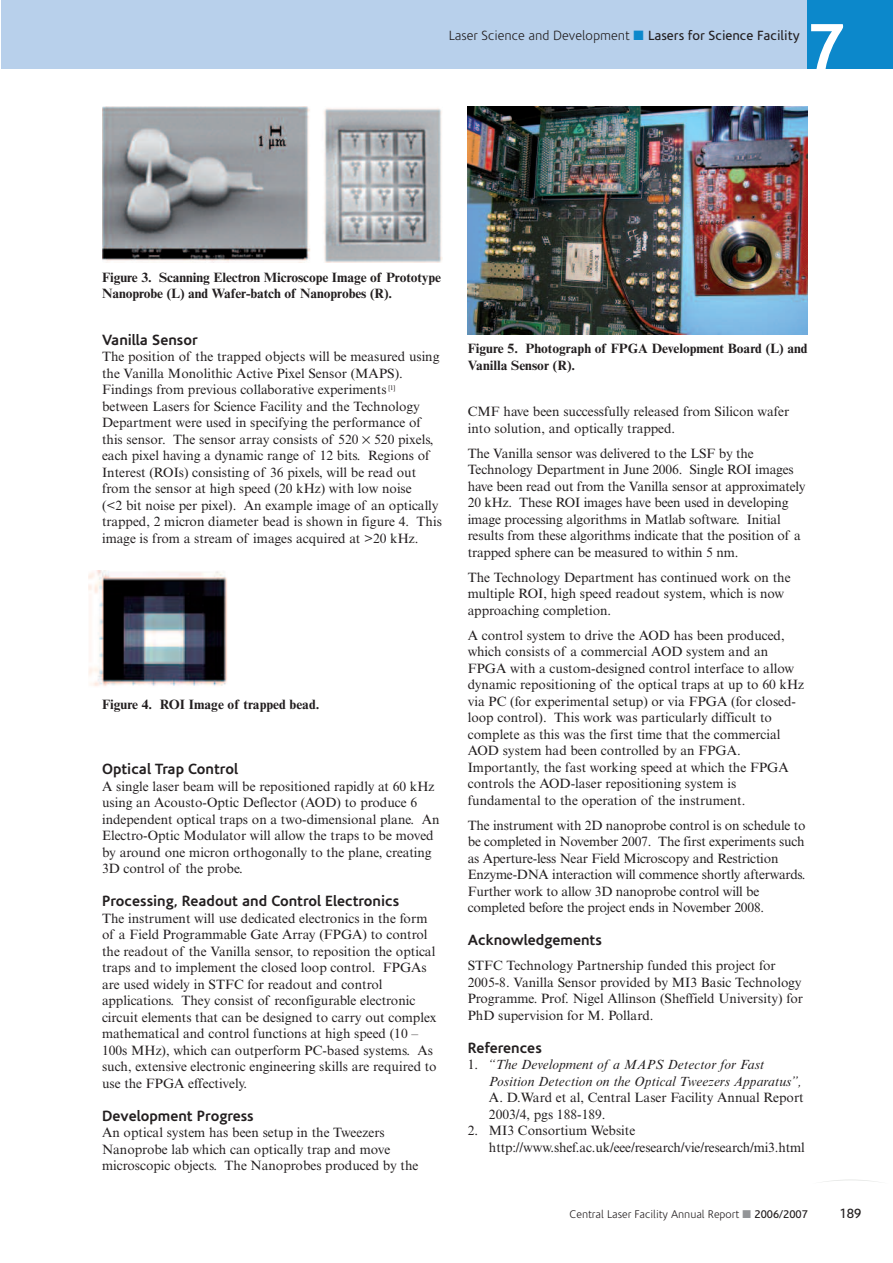
<style>
.page{position:relative;width:893px;height:1263px;background:#fff}
.page>*{position:absolute;margin:0;border:0;box-sizing:border-box;transform-origin:0 0}
.t1{font:700 66px "Corisande";color:#fff}
.t2{font:700 15px "Corisande";color:#231f20}
.t3{font:13.5px/16.5px "Times NRMT";color:#231f20}
.t4{font:700 13.5px/16.5px "Times NRMT";letter-spacing:-.005em;color:#231f20}
.t5{font:italic 13.5px/16.5px "Times NRMT";color:#231f20}
.t6{font:300 13.5px "Corisande";color:#231f20}
.t7{font:13.5px "Corisande";color:#231f20}
.t8{font:300 11.25px "Corisande";color:#231f20}
.s1{color:#0c88cb}
.s2{font-weight:400}
.s3{font-style:normal}
.s4{color:#939598}
</style>
<div class="page">
<div style="left:2px;top:0;width:806px;height:68px;background:#b8d0eb"></div>
<div style="left:808px;top:0;width:85px;height:68px;background:#0c88cb"></div>
<svg style="left:824px;top:1179px;width:53px;height:3px"></svg>
<img style="left:102px;top:106px;width:340px;height:156px">
<img style="left:89px;top:570px;width:138px;height:116px">
<img style="left:468px;top:106px;width:340px;height:229px">
<p class="t6" style="left:449px;top:30px;width:352px">Laser Science and Development <span class="s1">■</span> <span class="s2">Lasers for Science Facility</span></p>
<h1 class="t1" style="left:808px;top:21px;width:38px">7</h1>
<p class="t4" style="left:102px;top:270px;width:341px">Figure 3. Scanning Electron Microscope Image of Prototype<br>Nanoprobe (L) and Wafer-batch of Nanoprobes (R).</p>
<p class="t2" style="left:102px;top:334px;width:97px">Vanilla Sensor</p>
<p class="t3" style="left:102px;top:350px;width:341px">The position of the trapped objects will be measured using the Vanilla Monolithic Active Pixel Sensor (MAPS).<br>Findings from previous collaborative experiments <sup>[1] </sup>between Lasers for Science Facility and the Technology Department were used in specifying the performance of this sensor. The sensor array consists of 520 520 pixels, each pixel having a dynamic range of 12 bits. Regions of Interest (ROIs) consisting of 36 pixels, will be read out from the sensor at high speed (20 kHz) with low noise<br>(&lt;2 bit noise per pixel). An example image of an optically trapped, 2 micron diameter bead is shown in figure 4. This image is from a stream of images acquired at &gt;20 kHz.</p>
<p class="t4" style="left:102px;top:698px;width:219px">Figure 4. ROI Image of trapped bead.</p>
<p class="t2" style="left:102px;top:763px;width:137px">Optical Trap Control</p>
<p class="t3" style="left:102px;top:779px;width:339px">A single laser beam will be repositioned rapidly at 60 kHz using an Acousto-Optic Deflector (AOD) to produce 6 independent optical traps on a two-dimensional plane. An Electro-Optic Modulator will allow the traps to be moved by around one micron orthogonally to the plane, creating 3D control of the probe.</p>
<p class="t2" style="left:102px;top:895px;width:299px">Processing, Readout and Control Electronics</p>
<p class="t3" style="left:102px;top:911px;width:336px">The instrument will use dedicated electronics in the form of a Field Programmable Gate Array (FPGA) to control the readout of the Vanilla sensor, to reposition the optical traps and to implement the closed loop control. FPGAs are used widely in STFC for readout and control applications. They consist of reconfigurable electronic circuit elements that can be designed to carry out complex mathematical and control functions at high speed (10 – 100s MHz), which can outperform PC-based systems. As such, extensive electronic engineering skills are required to use the FPGA effectively.</p>
<p class="t2" style="left:102px;top:1109px;width:153px">Development Progress</p>
<p class="t3" style="left:102px;top:1125px;width:318px">An optical system has been setup in the Tweezers<br>Nanoprobe lab which can optically trap and move microscopic objects. The Nanoprobes produced by the</p>
<p class="t4" style="left:468px;top:342px;width:341px">Figure 5. Photograph of FPGA Development Board (L) and<br>Vanilla Sensor (R).</p>
<p class="t3" style="left:468px;top:405px;width:323px">CMF have been successfully released from Silicon wafer into solution, and optically trapped.</p>
<p class="t3" style="left:468px;top:446px;width:339px">The Vanilla sensor was delivered to the LSF by the Technology Department in June 2006. Single ROI images have been read out from the Vanilla sensor at approximately 20 kHz. These ROI images have been used in developing image processing algorithms in Matlab software. Initial results from these algorithms indicate that the position of a trapped sphere can be measured to within 5 nm.</p>
<p class="t3" style="left:468px;top:570px;width:324px">The Technology Department has continued work on the multiple ROI, high speed readout system, which is now approaching completion.</p>
<p class="t3" style="left:468px;top:628px;width:338px">A control system to drive the AOD has been produced, which consists of a commercial AOD system and an FPGA with a custom-designed control interface to allow dynamic repositioning of the optical traps at up to 60 kHz via PC (for experimental setup) or via FPGA (for closed&shy;loop control). This work was particularly difficult to complete as this was the first time that the commercial AOD system had been controlled by an FPGA.<br>Importantly, the fast working speed at which the FPGA controls the AOD-laser repositioning system is fundamental to the operation of the instrument.</p>
<p class="t3" style="left:468px;top:818px;width:339px">The instrument with 2D nanoprobe control is on schedule to be completed in November 2007. The first experiments such as Aperture-less Near Field Microscopy and Restriction Enzyme-DNA interaction will commence shortly afterwards.<br>Further work to allow 3D nanoprobe control will be completed before the project ends in November 2008.</p>
<p class="t2" style="left:468px;top:934px;width:136px">Acknowledgements</p>
<p class="t3" style="left:468px;top:959px;width:337px">STFC Technology Partnership funded this project for 2005-8. Vanilla Sensor provided by MI3 Basic Technology Programme. Prof. Nigel Allinson (Sheffield University) for PhD supervision for M. Pollard.</p>
<p class="t2" style="left:468px;top:1042px;width:76px">References</p>
<p class="t5" style="left:489px;top:1058px;width:314px;text-indent:-21px"><span class="s3">1.</span> “The Development of a MAPS Detector for Fast<br>Position Detection on the Optical Tweezers Apparatus”,</p>
<p class="t3" style="left:489px;top:1091px;width:316px">A. D.Ward et al, Central Laser Facility Annual Report<br>2003/4, pgs 188-189.</p>
<p class="t3" style="left:489px;top:1124px;width:317px;text-indent:-21px">2. MI3 Consortium Website http://www.shef.ac.uk/eee/research/vie/research/mi3.html</p>
<p class="t8" style="left:570px;top:1210px;width:240px">Central Laser Facility Annual Report <span class="s4">■</span> <span class="s2">2006/2007</span></p>
<p class="t7" style="left:839px;top:1208px;width:24px">189</p>
</div>
